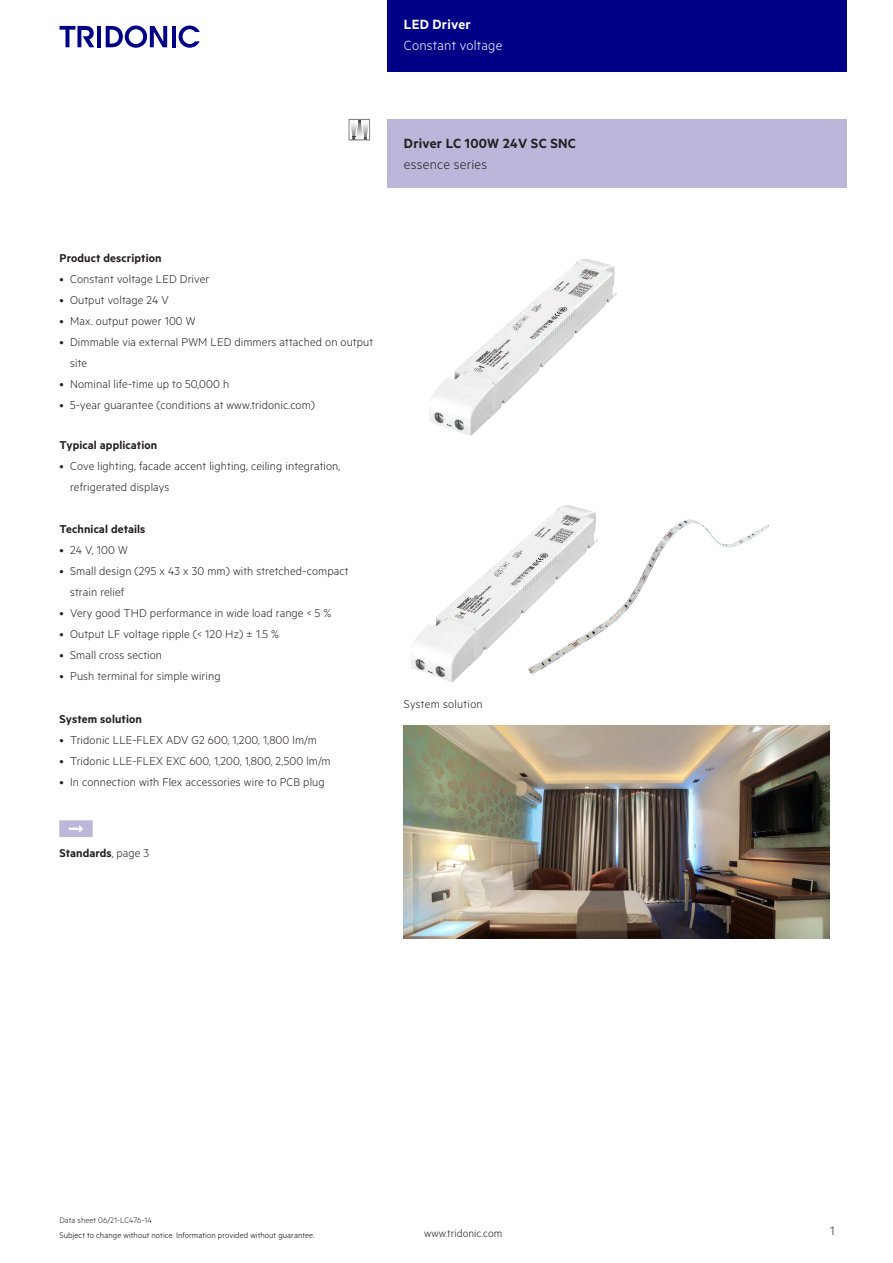
<style>
.page{position:relative;width:893px;height:1263px;background:#fff}
.page>*{position:absolute;margin:0;border:0;box-sizing:border-box;transform-origin:0 0}
.t1{font:15px "Tridonic Metric Print Semi";letter-spacing:.015em;color:#231f20}
.t2{font:15px "Tridonic Metric Print Light";letter-spacing:.015em;color:#fff}
.t3{font:15px "Tridonic Metric Print Light";letter-spacing:.015em;color:#231f20}
.t4{font:15px "Tridonic Metric Print Semi";letter-spacing:.015em;color:#fff}
.t5{font:13.5px "Tridonic Metric Print Light";color:#231f20}
.t6{font:12.75px/21px "Tridonic Metric Print Light";letter-spacing:.01em;color:#231f20}
.t7{font:12.75px "Tridonic Metric Print Semi";letter-spacing:.01em;color:#231f20}
.t8{font:12px "Tridonic Metric Print Light";letter-spacing:.005em;color:#231f20}
.t9{font:9px "Tridonic Metric Print Light";letter-spacing:.01em;color:#000}
.t10{font:9px "Tridonic Metric Print Light";letter-spacing:.005em;color:#231f20}
.s1{font-family:"Tridonic Metric Print Light"}
</style>
<div class="page">
<div style="left:387px;top:0;width:459px;height:72px;background:#000087"></div>
<hr style="left:97px;top:26px;width:4px;height:21px;background:#000087">
<svg style="left:106px;top:26px;width:61px;height:22px"></svg>
<hr style="left:172px;top:26px;width:3px;height:21px;background:#000087">
<svg style="left:179px;top:26px;width:21px;height:22px"></svg>
<svg style="left:60px;top:26px;width:34px;height:21px"></svg>
<div style="left:387px;top:119px;width:459px;height:68px;background:#bbb7da"></div>
<img style="left:429px;top:259px;width:188px;height:177px">
<img style="left:411px;top:505px;width:188px;height:177px">
<img style="left:404px;top:726px;width:425px;height:212px">
<svg style="left:351px;top:121px;width:16px;height:17px"></svg>
<img style="left:362px;top:121px;width:5px;height:16px">
<div style="left:349px;top:119px;width:21px;height:21px;border:1px solid #808285"></div>
<p class="t4" style="left:404px;top:15px;width:68px">LED Driver</p>
<p class="t2" style="left:404px;top:37px;width:100px">Constant voltage</p>
<p class="t1" style="left:404px;top:134px;width:173px">Driver LC 100W 24V SC SNC</p>
<p class="t3" style="left:404px;top:156px;width:85px">essence series</p>
<p class="t7" style="left:60px;top:250px;width:104px">Product description</p>
<p class="t6" style="left:60px;top:268px;width:151px">• Constant voltage LED Driver</p>
<p class="t6" style="left:60px;top:289px;width:111px">• Output voltage 24 V</p>
<p class="t6" style="left:60px;top:310px;width:138px">• Max. output power 100 W</p>
<p class="t6" style="left:70px;top:331px;width:305px;text-indent:-11px">• Dimmable via external PWM LED dimmers attached on output site</p>
<p class="t6" style="left:60px;top:373px;width:171px">• Nominal life-time up to 50,000 h</p>
<p class="t6" style="left:60px;top:394px;width:257px">• 5-year guarantee (conditions at www.tridonic.com)</p>
<p class="t7" style="left:60px;top:437px;width:99px">Typical application</p>
<p class="t6" style="left:70px;top:455px;width:272px;text-indent:-11px">• Cove lighting, facade accent lighting, ceiling integration, refrigerated displays</p>
<p class="t7" style="left:60px;top:522px;width:87px">Technical details</p>
<p class="t6" style="left:60px;top:539px;width:70px">• 24 V, 100 W</p>
<p class="t6" style="left:70px;top:560px;width:280px;text-indent:-11px">• Small design (295 x 43 x 30 mm) with stretched-compact strain relief</p>
<p class="t6" style="left:60px;top:602px;width:273px">• Very good THD performance in wide load range &lt; 5 %</p>
<p class="t6" style="left:60px;top:623px;width:221px">• Output LF voltage ripple (&lt; 120 Hz) 1.5 %</p>
<p class="t6" style="left:60px;top:644px;width:104px">• Small cross section</p>
<p class="t6" style="left:60px;top:665px;width:163px">• Push terminal for simple wiring</p>
<p class="t7" style="left:60px;top:711px;width:84px">System solution</p>
<p class="t6" style="left:60px;top:729px;width:259px">• Tridonic LLE-FLEX ADV G2 600, 1,200, 1,800 lm/m</p>
<p class="t6" style="left:60px;top:750px;width:273px">• Tridonic LLE-FLEX EXC 600, 1,200, 1,800, 2,500 lm/m</p>
<p class="t6" style="left:60px;top:771px;width:267px">• In connection with Flex accessories wire to PCB plug</p>
<p class="t7" style="left:60px;top:845px;width:91px">Standards<span class="s1">, page 3</span></p>
<p class="t6" style="left:404px;top:693px;width:80px">System solution</p>
<p class="t10" style="left:60px;top:1215px;width:94px">Data sheet 06/21-LC476-14</p>
<p class="t9" style="left:60px;top:1229px;width:257px">Subject to change without notice. Information provided without guarantee.</p>
<p class="t8" style="left:424px;top:1227px;width:80px">www.tridonic.com</p>
<p class="t5" style="left:830px;top:1223px;width:6px">1</p>
</div>
